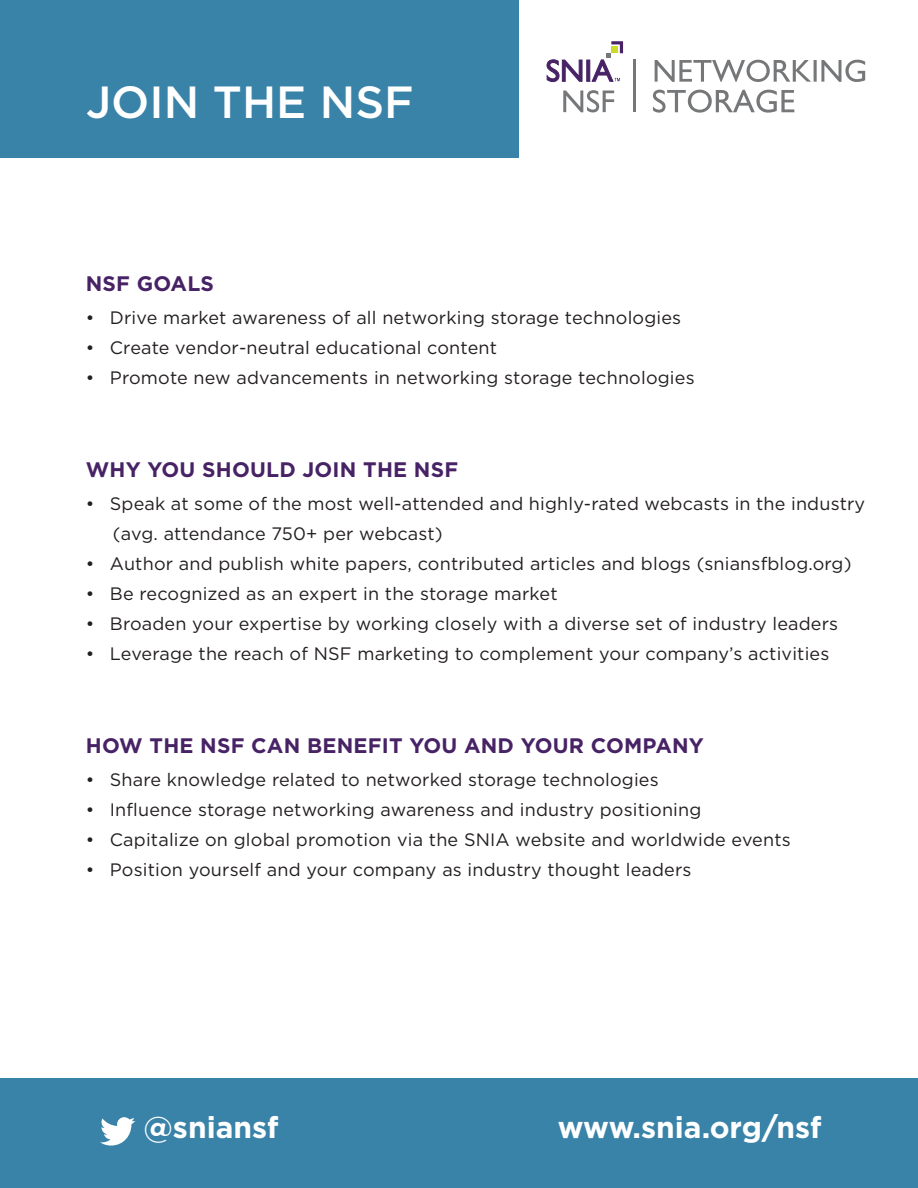
<style>
.page{position:relative;width:918px;height:1188px;background:#fff}
.page>*{position:absolute;margin:0;border:0;box-sizing:border-box;transform-origin:0 0}
.t1{font:500 45px "Gotham";color:#fff}
.t2{font:700 30px "Gotham";color:#fff}
.t3{font:700 21px "Gotham";letter-spacing:.01em;color:#472265}
.t4{font:18px/30px "Gotham";letter-spacing:.01em;color:#231f20}
</style>
<div class="page">
<svg style="left:563px;top:90px;width:51px;height:22px"></svg>
<svg style="left:547px;top:59px;width:36px;height:23px"></svg>
<svg style="left:586px;top:60px;width:4px;height:22px"></svg>
<svg style="left:591px;top:41px;width:32px;height:41px"></svg>
<hr style="left:633px;top:60px;width:3px;height:52px;background:#767779">
<svg style="left:653px;top:90px;width:141px;height:23px"></svg>
<svg style="left:655px;top:60px;width:210px;height:22px"></svg>
<div style="left:0;top:0;width:518px;height:158px;background:#3983a9"></div>
<div style="left:0;top:1079px;width:918px;height:109px;background:#3983a9"></div>
<svg style="left:100px;top:1117px;width:35px;height:29px"></svg>
<h1 class="t1" style="left:86px;top:73px;width:329px">JOIN THE NSF</h1>
<p class="t3" style="left:86px;top:270px;width:130px">NSF GOALS</p>
<p class="t4" style="left:86px;top:302px;width:597px">• Drive market awareness of all networking storage technologies</p>
<p class="t4" style="left:86px;top:332px;width:413px">• Create vendor-neutral educational content</p>
<p class="t4" style="left:86px;top:362px;width:610px">• Promote new advancements in networking storage technologies</p>
<p class="t3" style="left:86px;top:456px;width:374px">WHY YOU SHOULD JOIN THE NSF</p>
<p class="t4" style="left:113px;top:488px;width:754px;text-indent:-27px">• Speak at some of the most well-attended and highly-rated webcasts in the industry (avg. attendance 750+ per webcast)</p>
<p class="t4" style="left:86px;top:548px;width:767px">• Author and publish white papers, contributed articles and blogs (sniansfblog.org)</p>
<p class="t4" style="left:86px;top:578px;width:473px">• Be recognized as an expert in the storage market</p>
<p class="t4" style="left:86px;top:608px;width:754px">• Broaden your expertise by working closely with a diverse set of industry leaders</p>
<p class="t4" style="left:86px;top:638px;width:745px">• Leverage the reach of NSF marketing to complement your company’s activities</p>
<p class="t3" style="left:86px;top:732px;width:620px">HOW THE NSF CAN BENEFIT YOU AND YOUR COMPANY</p>
<p class="t4" style="left:86px;top:764px;width:574px">• Share knowledge related to networked storage technologies</p>
<p class="t4" style="left:86px;top:794px;width:617px">• Influence storage networking awareness and industry positioning</p>
<p class="t4" style="left:86px;top:824px;width:706px">• Capitalize on global promotion via the SNIA website and worldwide events</p>
<p class="t4" style="left:86px;top:854px;width:607px">• Position yourself and your company as industry thought leaders</p>
<h2 class="t2" style="left:144px;top:1108px;width:137px">@sniansf</h2>
<h2 class="t2" style="left:558px;top:1108px;width:265px">www.snia.org/nsf</h2>
</div>
